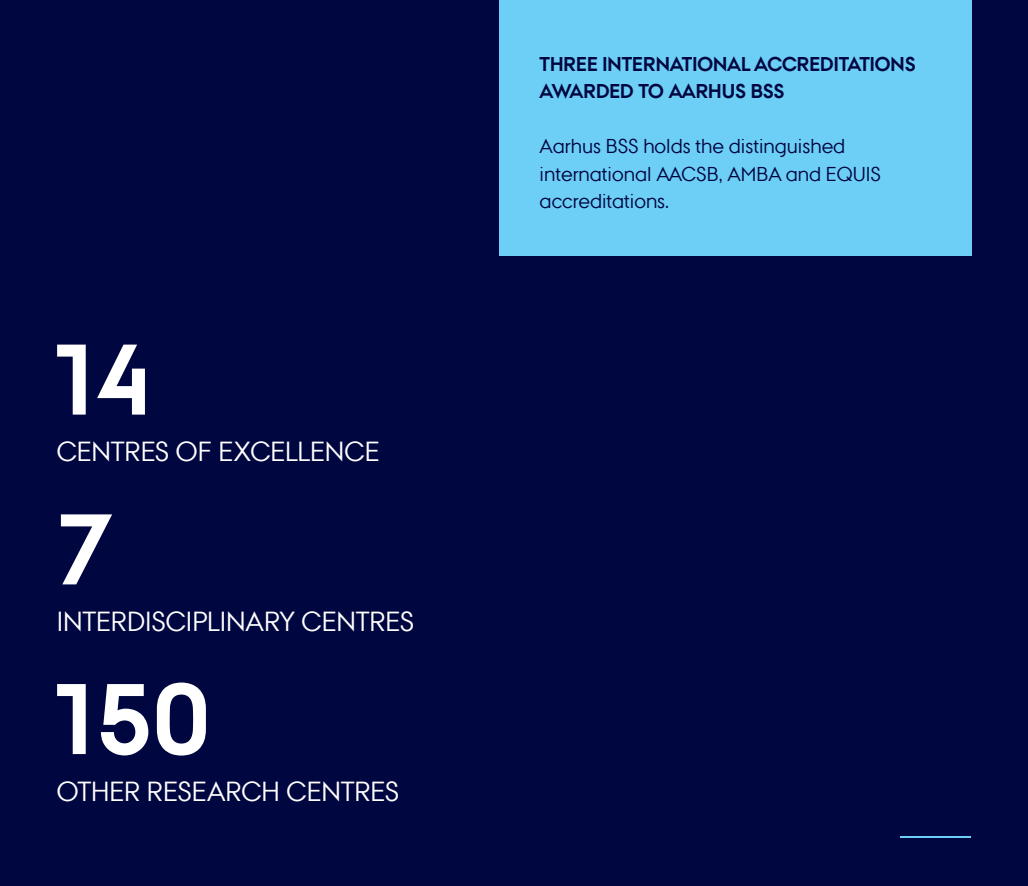
<style>
.page{position:relative;width:1028px;height:886px;background:#000640}
.page>*{position:absolute;margin:0;border:0;box-sizing:border-box;transform-origin:0 0}
.t1{font:700 100px "AU Passata";color:#fff}
.t2{font:27.5px "AU Passata";letter-spacing:-.005em;color:#fff}
.t3{font:20px/27.5px "AU Passata";color:#000640}
.t4{font:700 20px/27.5px "AU Passata";color:#000640}
</style>
<div class="page">
<hr style="left:900px;top:836px;width:71px;height:2px;background:#6dcff6">
<div style="left:499px;top:0;width:472px;height:255px;background:#6dcff6"></div>
<h1 class="t1" style="left:47px;top:322px;width:107px">14</h1>
<h2 class="t2" style="left:57px;top:436px;width:324px">CENTRES OF EXCELLENCE</h2>
<h1 class="t1" style="left:57px;top:491px;width:59px">7</h1>
<h2 class="t2" style="left:57px;top:606px;width:359px">INTERDISCIPLINARY CENTRES</h2>
<h1 class="t1" style="left:47px;top:661px;width:164px">150</h1>
<h2 class="t2" style="left:57px;top:775px;width:344px">OTHER RESEARCH CENTRES</h2>
<p class="t4" style="left:539px;top:50px;width:377px">THREE INTERNATIONAL ACCREDITATIONS<br>AWARDED TO AARHUS BSS</p>
<p class="t3" style="left:539px;top:132px;width:343px">Aarhus BSS holds the distinguished international AACSB, AMBA and EQUIS accreditations.</p>
</div>
